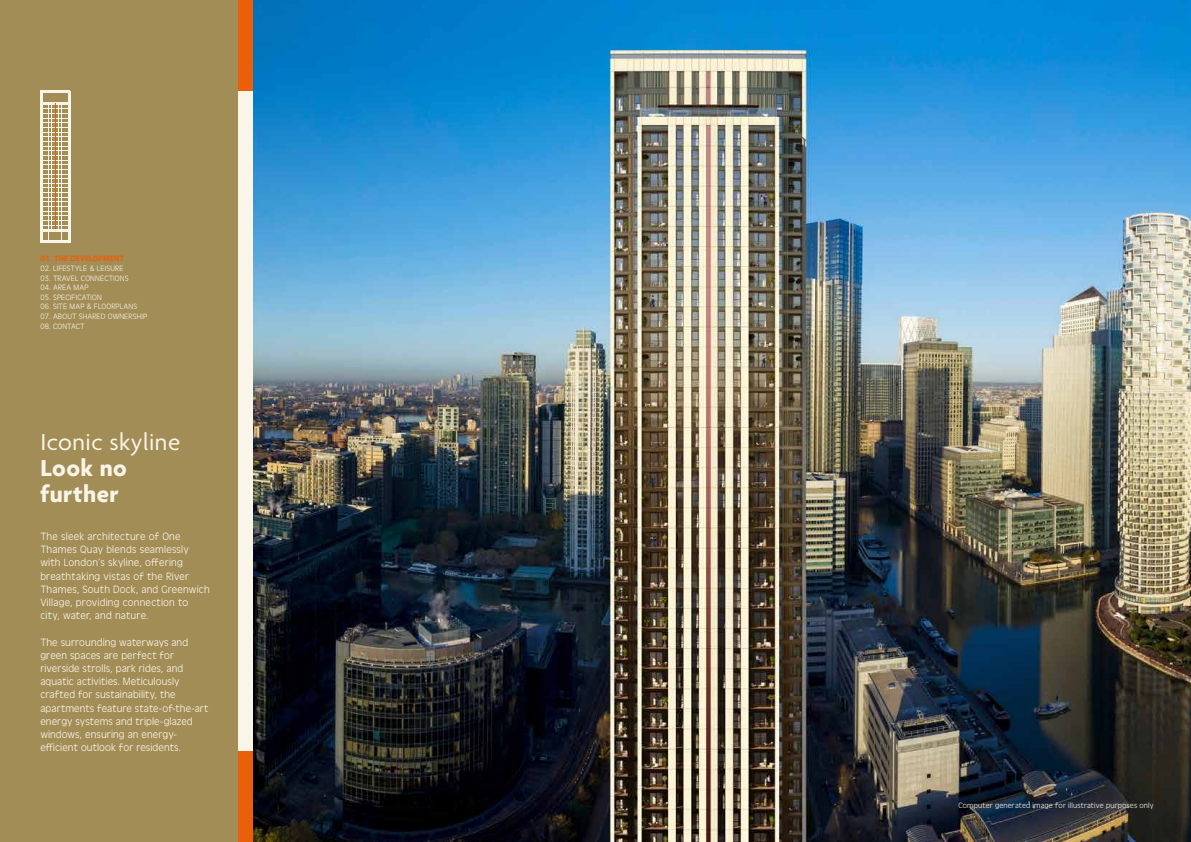
<style>
.page{position:relative;width:1191px;height:842px;background:#fff}
.page>*{position:absolute;margin:0;border:0;box-sizing:border-box;transform-origin:0 0}
.t1{font:25px "Agenda";letter-spacing:.02em;color:#f9f5e8}
.t2{font:700 25px/26px "Agenda";letter-spacing:.02em;color:#f9f5e8}
.t3{font:300 11px/13.2px "Antique Oli";letter-spacing:.01em;color:#f9f5e8}
.t4{font:300 8px "Antique Oli";letter-spacing:.02em;color:#f9f5e8}
.t5{font:500 8px "Antique Oli";letter-spacing:.02em;color:#ea5f0a}
</style>
<div class="page">
<img style="left:253px;top:0;width:938px;height:842px">
<div style="left:0;top:0;width:240px;height:842px;background:#a28d57"></div>
<div style="left:239px;top:0;width:14px;height:842px;background:#f9f5e8"></div>
<div style="left:239px;top:0;width:14px;height:91px;background:#ea5f0a"></div>
<div style="left:239px;top:751px;width:14px;height:91px;background:#ea5f0a"></div>
<hr style="left:40px;top:91px;width:3px;height:151px;background:#f9f5e8">
<hr style="left:68px;top:91px;width:2px;height:151px;background:#f9f5e8">
<hr style="left:40px;top:91px;width:30px;height:2px;background:#f9f5e8">
<hr style="left:40px;top:102px;width:30px;height:2px;background:#f9f5e8">
<hr style="left:40px;top:108px;width:30px;height:1px;background:#f9f5e8">
<hr style="left:40px;top:127px;width:30px;height:1px;background:#f9f5e8">
<hr style="left:40px;top:146px;width:30px;height:1px;background:#f9f5e8">
<hr style="left:40px;top:169px;width:30px;height:1px;background:#f9f5e8">
<hr style="left:40px;top:192px;width:30px;height:1px;background:#f9f5e8">
<hr style="left:40px;top:216px;width:30px;height:1px;background:#f9f5e8">
<hr style="left:40px;top:118px;width:30px;height:1px;background:#f9f5e8">
<hr style="left:40px;top:136px;width:30px;height:1px;background:#f9f5e8">
<hr style="left:40px;top:155px;width:30px;height:1px;background:#f9f5e8">
<hr style="left:40px;top:178px;width:30px;height:1px;background:#f9f5e8">
<hr style="left:40px;top:202px;width:30px;height:1px;background:#f9f5e8">
<hr style="left:40px;top:225px;width:30px;height:1px;background:#f9f5e8">
<hr style="left:40px;top:113px;width:30px;height:1px;background:#f9f5e8">
<hr style="left:40px;top:132px;width:30px;height:1px;background:#f9f5e8">
<hr style="left:40px;top:150px;width:30px;height:1px;background:#f9f5e8">
<hr style="left:40px;top:174px;width:30px;height:1px;background:#f9f5e8">
<hr style="left:40px;top:197px;width:30px;height:1px;background:#f9f5e8">
<hr style="left:40px;top:220px;width:30px;height:1px;background:#f9f5e8">
<hr style="left:40px;top:122px;width:30px;height:1px;background:#f9f5e8">
<hr style="left:40px;top:141px;width:30px;height:1px;background:#f9f5e8">
<hr style="left:40px;top:164px;width:30px;height:1px;background:#f9f5e8">
<hr style="left:40px;top:188px;width:30px;height:1px;background:#f9f5e8">
<hr style="left:40px;top:211px;width:30px;height:1px;background:#f9f5e8">
<hr style="left:40px;top:160px;width:30px;height:1px;background:#f9f5e8">
<hr style="left:40px;top:183px;width:30px;height:1px;background:#f9f5e8">
<hr style="left:40px;top:206px;width:30px;height:1px;background:#f9f5e8">
<hr style="left:40px;top:240px;width:30px;height:2px;background:#f9f5e8">
<hr style="left:48px;top:103px;width:1px;height:139px;background:#f9f5e8">
<hr style="left:61px;top:103px;width:1px;height:139px;background:#f9f5e8">
<hr style="left:58px;top:103px;width:1px;height:127px;background:#f9f5e8">
<hr style="left:52px;top:103px;width:1px;height:127px;background:#f9f5e8">
<hr style="left:55px;top:103px;width:1px;height:127px;background:#ea5f0a">
<hr style="left:40px;top:230px;width:30px;height:2px;background:#f9f5e8">
<p class="t5" style="left:40px;top:254px;width:85px">01. THE DEVELOPMENT</p>
<p class="t4" style="left:40px;top:264px;width:85px">02. LIFESTYLE &amp; LEISURE</p>
<p class="t4" style="left:40px;top:274px;width:90px">03. TRAVEL CONNECTIONS</p>
<p class="t4" style="left:40px;top:283px;width:50px">04. AREA MAP</p>
<p class="t4" style="left:40px;top:293px;width:63px">05. SPECIFICATION</p>
<p class="t4" style="left:40px;top:303px;width:98px">06. SITE MAP &amp; FLOORPLANS</p>
<p class="t4" style="left:40px;top:312px;width:109px">07. ABOUT SHARED OWNERSHIP</p>
<p class="t4" style="left:40px;top:322px;width:46px">08. CONTACT</p>
<h1 class="t1" style="left:40px;top:429px;width:141px">Iconic skyline</h1>
<h1 class="t2" style="left:40px;top:457px;width:88px">Look no further</h1>
<p class="t3" style="left:40px;top:530px;width:171px">The sleek architecture of One<br>Thames Quay blends seamlessly with London’s skyline, offering breathtaking vistas of the River<br>Thames, South Dock, and Greenwich<br>Village, providing connection to city, water, and nature.</p>
<p class="t3" style="left:40px;top:636px;width:170px">The surrounding waterways and green spaces are perfect for riverside strolls, park rides, and aquatic activities. Meticulously crafted for sustainability, the apartments feature state-of-the-art energy systems and triple-glazed windows, ensuring an energy&shy;efficient outlook for residents.</p>
<p class="t4" style="left:958px;top:801px;width:197px">Computer generated image for illustrative purposes only</p>
</div>
